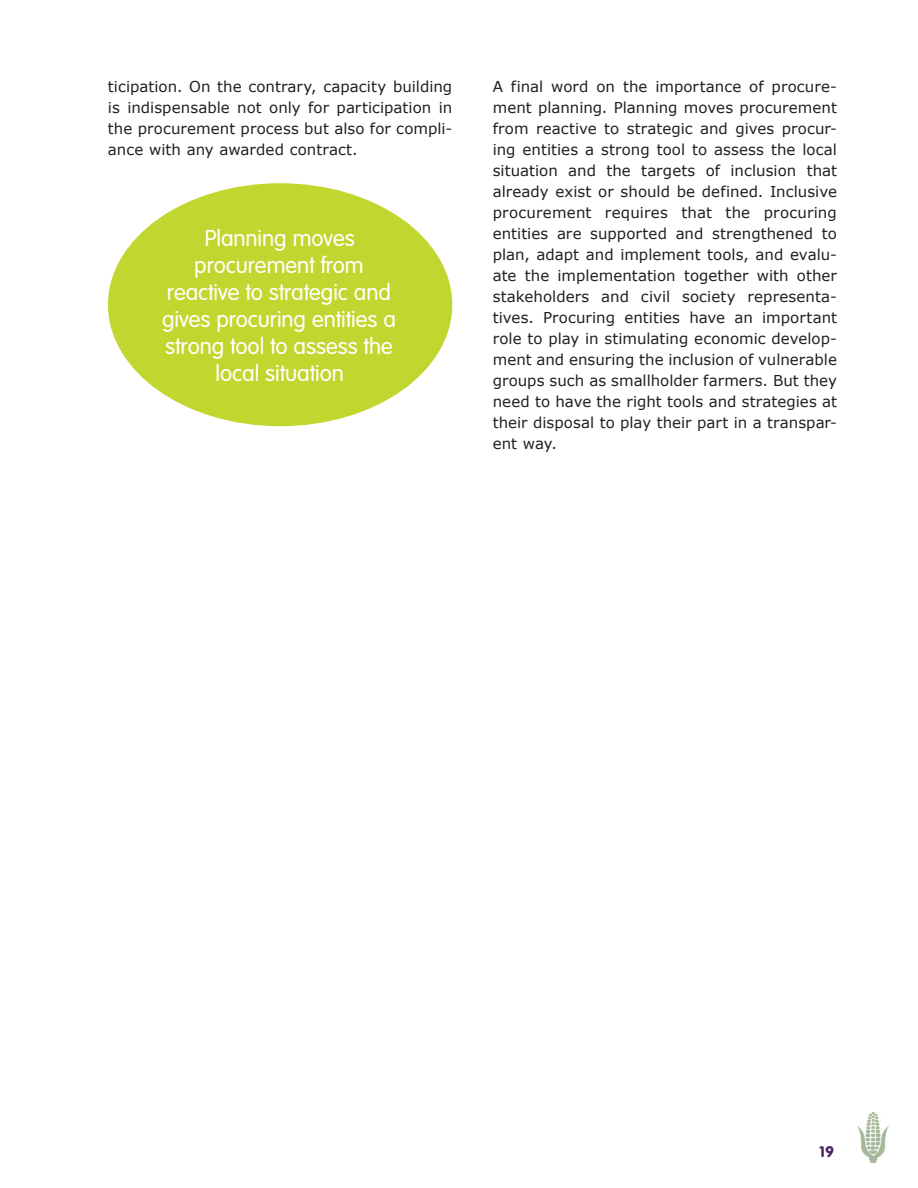
<style>
.page{position:relative;width:918px;height:1188px;background:#fff}
.page>*{position:absolute;margin:0;border:0;box-sizing:border-box;transform-origin:0 0}
.t1{font:22.5px/27px "VAG Rounded Lt";color:#fff;text-align:center}
.t2{font:15px/21px "Verdana";letter-spacing:.005em;color:#231f20;text-align:justify}
.t3{font:15px "VAG Rounded BT";color:#4d2464}
</style>
<div class="page">
<img style="left:858px;top:1113px;width:30px;height:50px">
<div style="left:108px;top:183px;width:344px;height:243px;background:#c1d72f;border-radius:50%"></div>
<p class="t2" style="left:108px;top:76px;width:346px">ticipation. On the contrary, capacity building is indispensable not only for participation in the procurement process but also for compli&shy;ance with any awarded contract.</p>
<h1 class="t1" style="left:162px;top:225px;width:235px">Planning moves procurement from reactive to strategic and gives procuring entities a strong tool to assess the local situation</h1>
<p class="t2" style="left:493px;top:76px;width:346px">A final word on the importance of procure&shy;ment planning. Planning moves procurement from reactive to strategic and gives procur&shy;ing entities a strong tool to assess the local situation and the targets of inclusion that already exist or should be defined. Inclusive procurement requires that the procuring entities are supported and strengthened to plan, adapt and implement tools, and evalu&shy;ate the implementation together with other stakeholders and civil society representa&shy;tives. Procuring entities have an important role to play in stimulating economic develop&shy;ment and ensuring the inclusion of vulnerable groups such as smallholder farmers. But they need to have the right tools and strategies at their disposal to play their part in a transpar&shy;ent way.</p>
<p class="t3" style="left:820px;top:1142px;width:15px">19</p>
</div>
